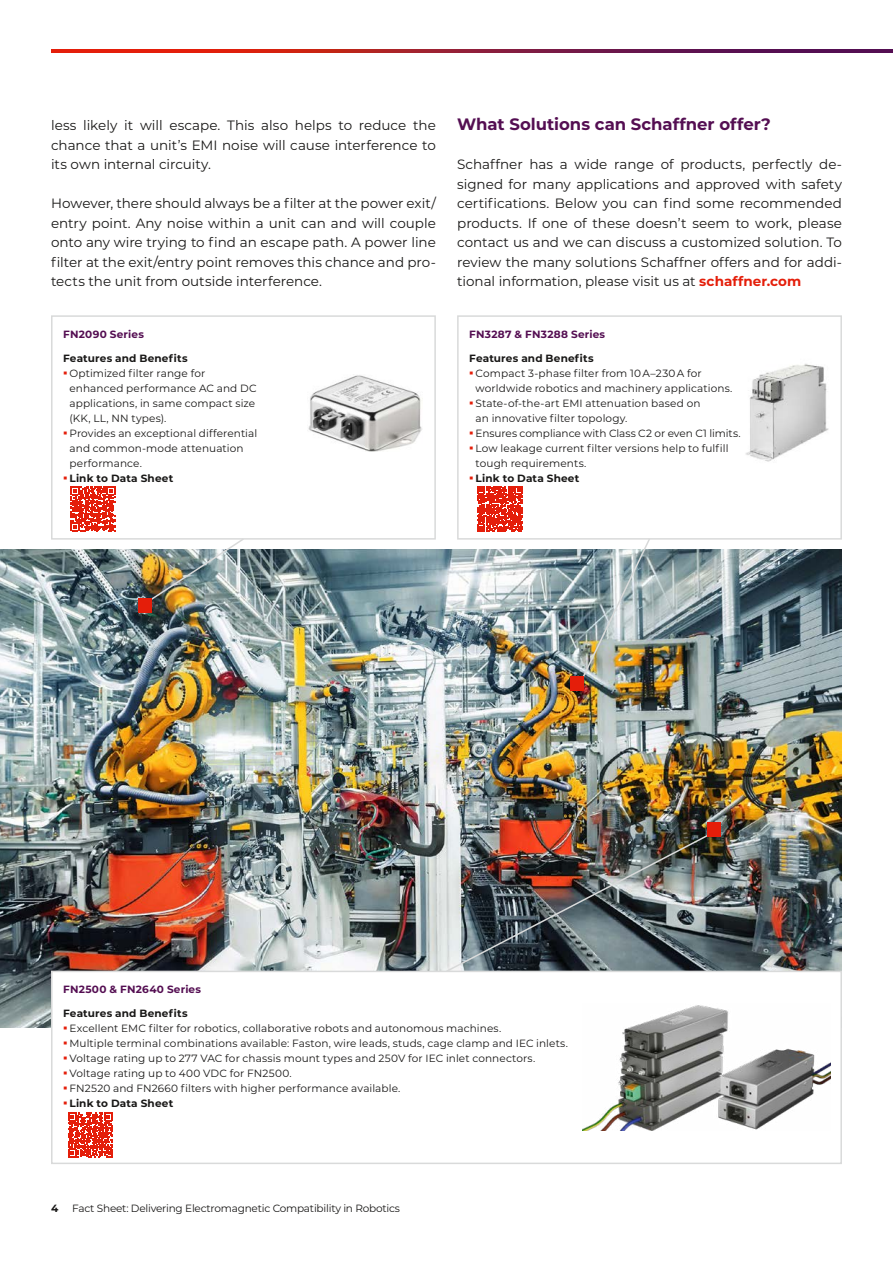
<style>
.page{position:relative;width:893px;height:1263px;background:#fff}
.page>*{position:absolute;margin:0;border:0;box-sizing:border-box;transform-origin:0 0}
.t1{font:700 16.5px "Montserrat";color:#540e52}
.t2{font:13.5px/19.5px "Montserrat";color:#181716;text-align:justify}
.t3{font:10.5px/15px "Montserrat";letter-spacing:.01em;color:#181716}
.t4{font:700 10.5px "Montserrat";letter-spacing:.015em;color:#181716}
.t5{font:10.5px "Montserrat";letter-spacing:-.02em;color:#181716}
.t6{font:700 10.5px "Montserrat";letter-spacing:.025em;color:#540e52}
.s1{font-size:7.5px;color:#e41e0a}
.s2{font-weight:400;font-size:7.5px;color:#e41e0a}
.s3{font-weight:700;color:#e41e0a}
</style>
<div class="page">
<svg style="left:51px;top:50px;width:842px;height:2px;background:#981a30"></svg>
<img style="left:0;top:549px;width:842px;height:478px">
<div style="left:52px;top:971px;width:789px;height:192px;background:#fff"></div>
<div style="left:51px;top:971px;width:791px;height:193px;border:2px solid #d9dada"></div>
<img style="left:583px;top:1005px;width:248px;height:125px">
<div style="left:51px;top:315px;width:385px;height:225px;border:2px solid #d9dada"></div>
<img style="left:308px;top:375px;width:114px;height:77px">
<div style="left:457px;top:315px;width:385px;height:225px;border:2px solid #d9dada"></div>
<img style="left:745px;top:363px;width:84px;height:99px">
<img style="left:146px;top:537px;width:100px;height:66px">
<img style="left:578px;top:537px;width:73px;height:148px">
<img style="left:444px;top:831px;width:269px;height:142px">
<div style="left:139px;top:598px;width:13px;height:15px;background:#e41e0a"></div>
<div style="left:570px;top:676px;width:13px;height:15px;background:#e41e0a"></div>
<div style="left:707px;top:822px;width:13px;height:15px;background:#e41e0a"></div>
<svg style="left:71px;top:487px;width:44px;height:44px"></svg>
<svg style="left:68px;top:1113px;width:44px;height:44px"></svg>
<svg style="left:477px;top:486px;width:45px;height:45px;background:#e73e2d"></svg>
<p class="t2" style="left:51px;top:115px;width:386px">less likely it will escape. This also helps to reduce the chance that a unit’s EMI noise will cause interference to its own internal circuity.</p>
<p class="t2" style="left:51px;top:193px;width:386px">However, there should always be a filter at the power exit/ entry point. Any noise within a unit can and will couple onto any wire trying to find an escape path. A power line filter at the exit/entry point removes this chance and pro&shy;tects the unit from outside interference.</p>
<p class="t6" style="left:63px;top:326px;width:82px">FN2090 Series</p>
<p class="t4" style="left:63px;top:350px;width:126px">Features and Benefits</p>
<p class="t3" style="left:70px;top:365px;width:189px;text-indent:-6px"><span class="s1">■</span> Optimized filter range for enhanced performance AC and DC applications, in same compact size (KK, LL, NN types).</p>
<p class="t3" style="left:70px;top:425px;width:189px;text-indent:-6px"><span class="s1">■</span> Provides an exceptional differential and common-mode attenuation performance.</p>
<p class="t4" style="left:63px;top:470px;width:112px"><span class="s2">■</span> Link to Data Sheet</p>
<h1 class="t1" style="left:457px;top:112px;width:315px">What Solutions can Schaffner offer?</h1>
<p class="t2" style="left:457px;top:154px;width:386px">Schaffner has a wide range of products, perfectly de&shy;signed for many applications and approved with safety certifications. Below you can find some recommended products. If one of these doesn’t seem to work, please contact us and we can discuss a customized solution. To review the many solutions Schaffner offers and for addi&shy;tional information, please visit us at <span class="s3">schaffner.com</span></p>
<p class="t6" style="left:469px;top:326px;width:137px">FN3287 &amp; FN3288 Series</p>
<p class="t4" style="left:469px;top:350px;width:126px">Features and Benefits</p>
<p class="t3" style="left:476px;top:365px;width:258px;text-indent:-6px"><span class="s1">■</span> Compact 3-phase filter from 10 A–230 A for worldwide robotics and machinery applications.</p>
<p class="t3" style="left:476px;top:395px;width:226px;text-indent:-6px"><span class="s1">■</span> State-of-the-art EMI attenuation based on an innovative filter topology.</p>
<p class="t3" style="left:469px;top:425px;width:273px"><span class="s1">■</span> Ensures compliance with Class C2 or even C1 limits.</p>
<p class="t3" style="left:476px;top:440px;width:254px;text-indent:-6px"><span class="s1">■</span> Low leakage current filter versions help to fulfill tough requirements.</p>
<p class="t4" style="left:469px;top:470px;width:112px"><span class="s2">■</span> Link to Data Sheet</p>
<p class="t6" style="left:63px;top:982px;width:139px">FN2500 &amp; FN2640 Series</p>
<p class="t4" style="left:63px;top:1006px;width:126px">Features and Benefits</p>
<p class="t3" style="left:63px;top:1020px;width:440px"><span class="s1">■</span> Excellent EMC filter for robotics, collaborative robots and autonomous machines.</p>
<p class="t3" style="left:63px;top:1035px;width:506px"><span class="s1">■</span> Multiple terminal combinations available: Faston, wire leads, studs, cage clamp and IEC inlets.</p>
<p class="t3" style="left:63px;top:1050px;width:474px"><span class="s1">■</span> Voltage rating up to 277 VAC for chassis mount types and 250V for IEC inlet connectors.</p>
<p class="t3" style="left:63px;top:1065px;width:230px"><span class="s1">■</span> Voltage rating up to 400 VDC for FN2500.</p>
<p class="t3" style="left:63px;top:1080px;width:339px"><span class="s1">■</span> FN2520 and FN2660 filters with higher performance available.</p>
<p class="t4" style="left:63px;top:1096px;width:112px"><span class="s2">■</span> Link to Data Sheet</p>
<p class="t4" style="left:51px;top:1201px;width:9px">4</p>
<p class="t5" style="left:72px;top:1201px;width:329px">Fact Sheet: Delivering Electromagnetic Compatibility in Robotics</p>
</div>
